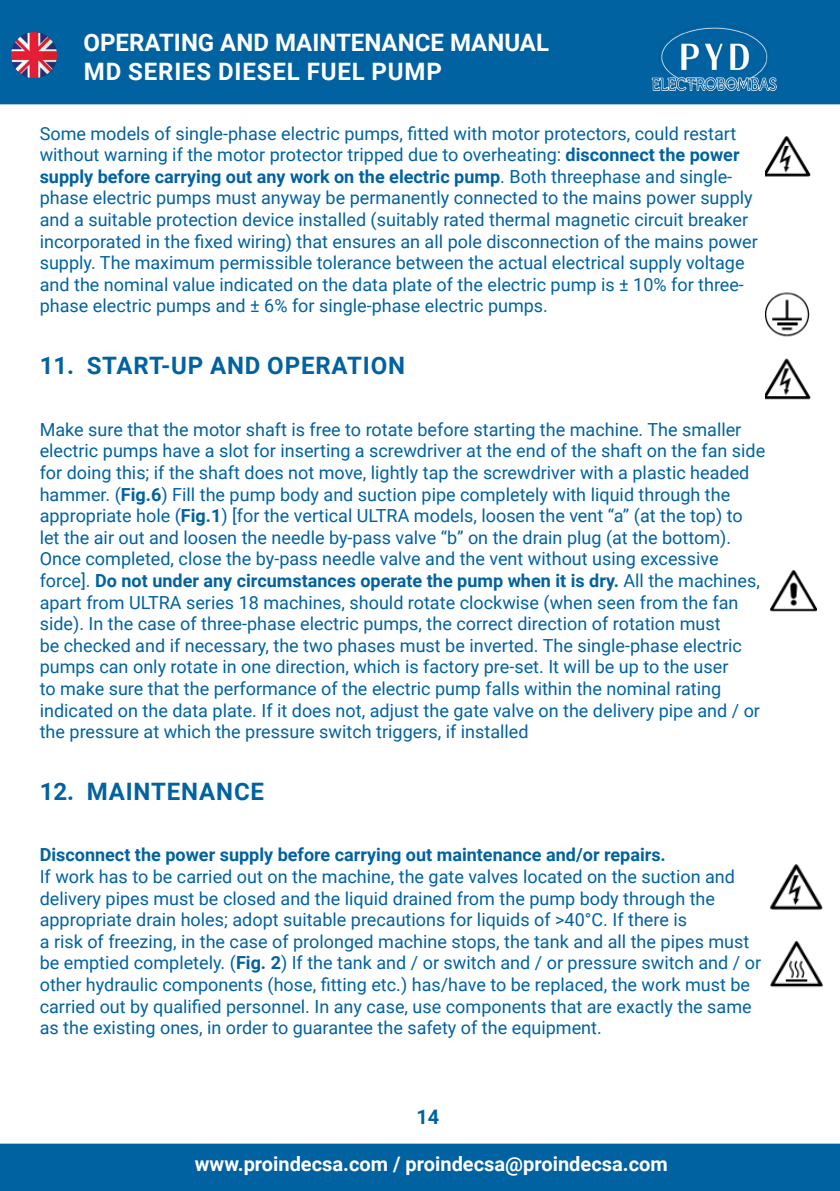
<style>
.page{position:relative;width:840px;height:1191px;background:#fff}
.page>*{position:absolute;margin:0;border:0;box-sizing:border-box;transform-origin:0 0}
.t1{font:700 24px/28.8px "Roboto";color:#fff}
.t2{font:700 24px "Roboto";letter-spacing:.035em;color:#0062a0}
.t3{font:700 20px "Roboto";color:#fff}
.t4{font:700 20px "Roboto";color:#0062a0}
.t5{font:18px/21.6px "Roboto";color:#0062a0}
.t6{font:700 18px "Roboto";color:#0062a0}
.s1{font-weight:700}
</style>
<div class="page">
<div style="left:0;top:0;width:839px;height:104px;background:#0062a0"></div>
<div style="left:0;top:1143px;width:839px;height:48px;background:#0062a0"></div>
<img style="left:643px;top:24px;width:139px;height:67px">
<img style="left:12px;top:33px;width:45px;height:45px">
<img style="left:765px;top:136px;width:46px;height:264px">
<img style="left:770px;top:570px;width:45px;height:42px">
<img style="left:770px;top:864px;width:52px;height:124px">
<h1 class="t1" style="left:83px;top:27px;width:467px">OPERATING AND MAINTENANCE MANUAL<br>MD SERIES DIESEL FUEL PUMP</h1>
<p class="t5" style="left:40px;top:122px;width:719px">Some models of single-phase electric pumps, fitted with motor protectors, could restart without warning if the motor protector tripped due to overheating: <span class="s1">disconnect the power supply before carrying out any work on the electric pump</span>. Both threephase and single&shy;phase electric pumps must anyway be permanently connected to the mains power supply and a suitable protection device installed (suitably rated thermal magnetic circuit breaker incorporated in the fixed wiring) that ensures an all pole disconnection of the mains power supply. The maximum permissible tolerance between the actual electrical supply voltage and the nominal value indicated on the data plate of the electric pump is ± 10% for three&shy;phase electric pumps and ± 6% for single-phase electric pumps.</p>
<p class="t2" style="left:40px;top:349px;width:367px">11. START-UP AND OPERATION</p>
<p class="t5" style="left:40px;top:418px;width:726px">Make sure that the motor shaft is free to rotate before starting the machine. The smaller electric pumps have a slot for inserting a screwdriver at the end of the shaft on the fan side for doing this; if the shaft does not move, lightly tap the screwdriver with a plastic headed hammer. (<span class="s1">Fig.6</span>) Fill the pump body and suction pipe completely with liquid through the appropriate hole (<span class="s1">Fig.1</span>) [for the vertical ULTRA models, loosen the vent “a” (at the top) to let the air out and loosen the needle by-pass valve “b” on the drain plug (at the bottom).<br>Once completed, close the by-pass needle valve and the vent without using excessive force]. <span class="s1">Do not under any circumstances operate the pump when it is dry.</span> All the machines, apart from ULTRA series 18 machines, should rotate clockwise (when seen from the fan side). In the case of three-phase electric pumps, the correct direction of rotation must<br>be checked and if necessary, the two phases must be inverted. The single-phase electric pumps can only rotate in one direction, which is factory pre-set. It will be up to the user<br>to make sure that the performance of the electric pump falls within the nominal rating indicated on the data plate. If it does not, adjust the gate valve on the delivery pipe and / or the pressure at which the pressure switch triggers, if installed</p>
<p class="t2" style="left:40px;top:774px;width:226px">12. MAINTENANCE</p>
<p class="t6" style="left:40px;top:842px;width:627px">Disconnect the power supply before carrying out maintenance and/or repairs.</p>
<p class="t5" style="left:40px;top:865px;width:696px">If work has to be carried out on the machine, the gate valves located on the suction and delivery pipes must be closed and the liquid drained from the pump body through the appropriate drain holes; adopt suitable precautions for liquids of &gt;40°C. If there is</p>
<p class="t5" style="left:40px;top:930px;width:722px">a risk of freezing, in the case of prolonged machine stops, the tank and all the pipes must be emptied completely. (<span class="s1">Fig. 2</span>) If the tank and / or switch and / or pressure switch and / or other hydraulic components (hose, fitting etc.) has/have to be replaced, the work must be carried out by qualified personnel. In any case, use components that are exactly the same as the existing ones, in order to guarantee the safety of the equipment.</p>
<p class="t4" style="left:416px;top:1103px;width:24px">14</p>
<p class="t3" style="left:195px;top:1150px;width:474px">www.proindecsa.com / proindecsa@proindecsa.com</p>
</div>
